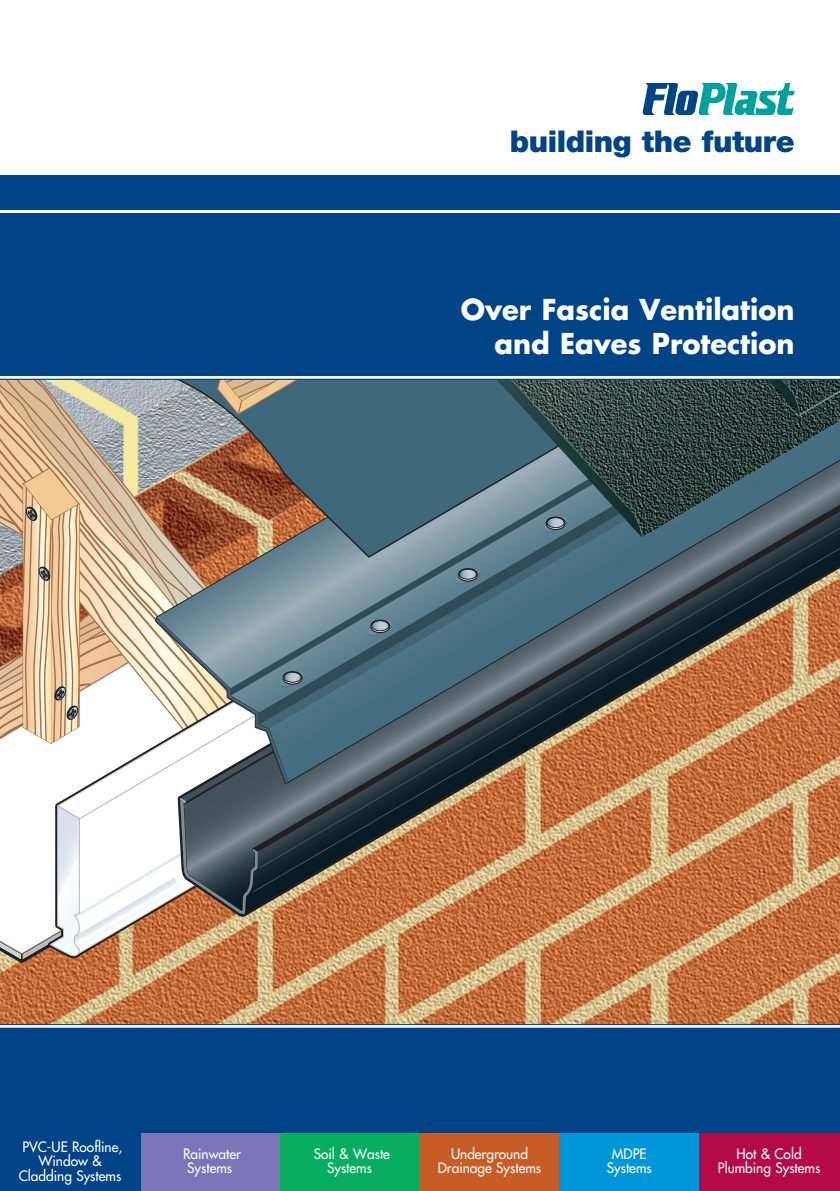
<style>
.page{position:relative;width:840px;height:1191px;background:#fff}
.page>*{position:absolute;margin:0;border:0;box-sizing:border-box;transform-origin:0 0}
.t1{font:900 30px "Helvetica Neue CE";letter-spacing:-.015em;color:#014387}
.t2{font:700 28px "Futura LT";color:#fff}
.t3{font:14px/14.4px "Futura LT";color:#fff;text-align:center}
.t4{font:13px/14.4px "Futura LT";color:#fff;text-align:center}
</style>
<div class="page">
<img style="left:0;top:379px;width:839px;height:646px">
<div style="left:0;top:1027px;width:839px;height:115px;background:#014387"></div>
<div style="left:0;top:176px;width:839px;height:34px;background:#014387"></div>
<svg style="left:642px;top:83px;width:152px;height:32px"></svg>
<div style="left:698px;top:1133px;width:141px;height:58px;background:#b40b47"></div>
<div style="left:419px;top:1133px;width:140px;height:58px;background:#c85c26"></div>
<div style="left:279px;top:1133px;width:140px;height:58px;background:#08ae5f"></div>
<div style="left:140px;top:1133px;width:139px;height:58px;background:#7b75b7"></div>
<div style="left:0;top:1133px;width:140px;height:58px;background:#014387"></div>
<div style="left:559px;top:1133px;width:139px;height:58px;background:#0196d7"></div>
<div style="left:0;top:213px;width:839px;height:163px;background:#014387"></div>
<p class="t1" style="left:509px;top:123px;width:286px">building the future</p>
<p class="t2" style="left:460px;top:291px;width:335px">Over Fascia Ventilation</p>
<p class="t2" style="left:494px;top:325px;width:301px">and Eaves Protection</p>
<p class="t3" style="left:19px;top:1139px;width:105px">PVC-UE Roofline,<br>Window &amp;<br>Cladding Systems</p>
<p class="t3" style="left:183px;top:1146px;width:59px;text-align:left">Rainwater<br>Systems</p>
<p class="t3" style="left:313px;top:1146px;width:78px">Soil &amp; Waste<br>Systems</p>
<p class="t3" style="left:451px;top:1146px;width:78px">Underground</p>
<p class="t3" style="left:437px;top:1160px;width:105px">Drainage Systems</p>
<p class="t4" style="left:604px;top:1147px;width:43px">MDPE<br>Systems</p>
<p class="t3" style="left:717px;top:1146px;width:104px">Hot &amp; Cold<br>Plumbing Systems</p>
<p class="t3" style="left:606px;top:1146px;width:46px">MDPE<br>Systems</p>
</div>
